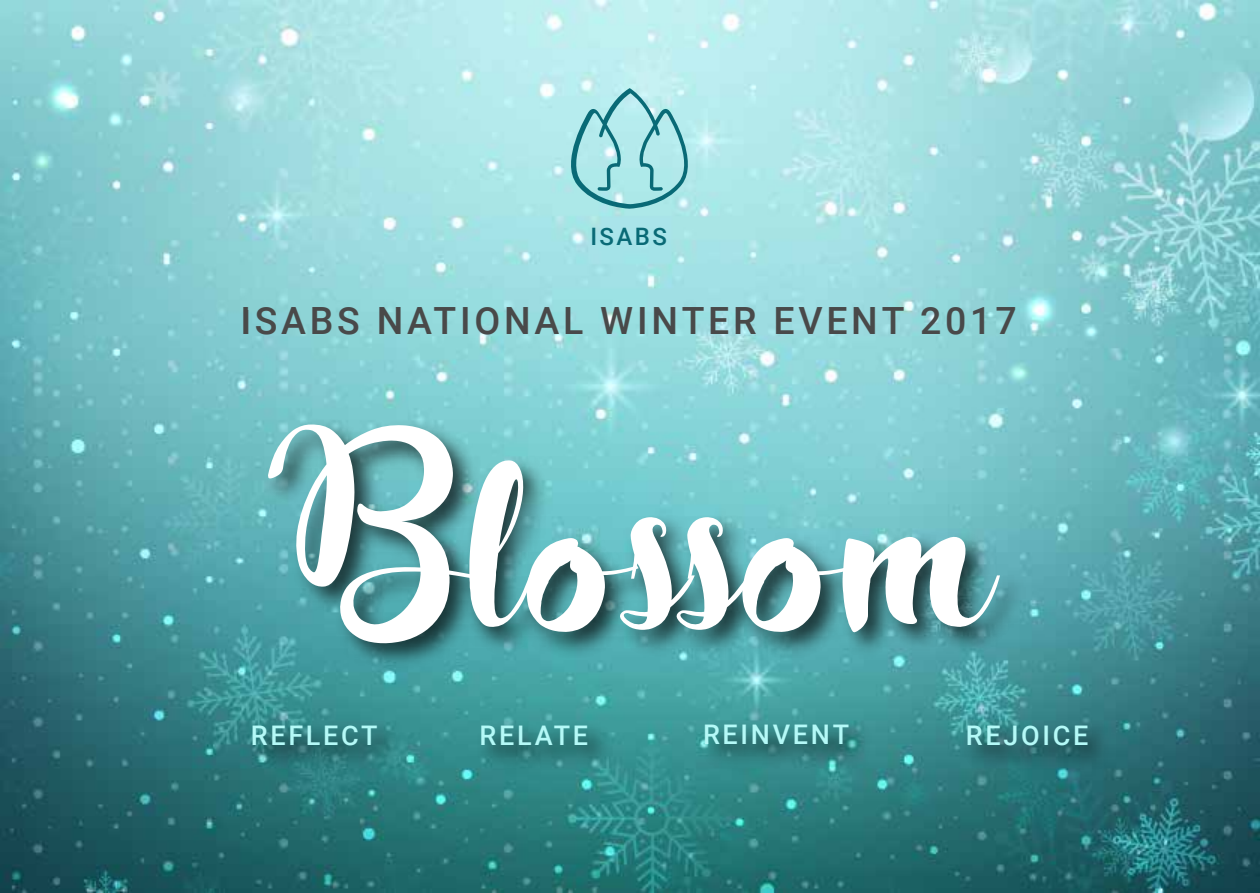
<style>
.page{position:relative;width:1260px;height:893px;background:#fff}
.page>*{position:absolute;margin:0;border:0;box-sizing:border-box;transform-origin:0 0}
.t1{font:375px "Stardust Adventure";color:#fff}
.t2{font:500 37.5px "Roboto";letter-spacing:.1em;color:#494949}
.t3{font:500 27px "Roboto";letter-spacing:.1em;color:#b4f9f7}
.t4{font:500 24px "Roboto";letter-spacing:.1em;color:#096a76}
</style>
<div class="page">
<img style="left:0;top:0;width:1260px;height:892px">
<img style="left:246px;top:310px;width:788px;height:449px">
<svg style="left:559px;top:88px;width:141px;height:121px;background:#9dd9dc"></svg>
<img style="left:238px;top:710px;width:174px;height:76px">
<img style="left:458px;top:710px;width:166px;height:76px">
<img style="left:690px;top:708px;width:195px;height:76px">
<img style="left:952px;top:710px;width:173px;height:76px">
<p class="t4" style="left:590px;top:220px;width:78px">ISABS</p>
<p class="t2" style="left:240px;top:294px;width:778px">ISABS NATIONAL WINTER EVENT 2017</p>
<h1 class="t1" style="left:259px;top:392px;width:739px">Blossom</h1>
<p class="t3" style="left:251px;top:716px;width:128px">REFLECT</p>
<p class="t3" style="left:480px;top:716px;width:110px">RELATE</p>
<p class="t3" style="left:703px;top:715px;width:148px">REINVENT</p>
<p class="t3" style="left:966px;top:716px;width:124px">REJOICE</p>
</div>
